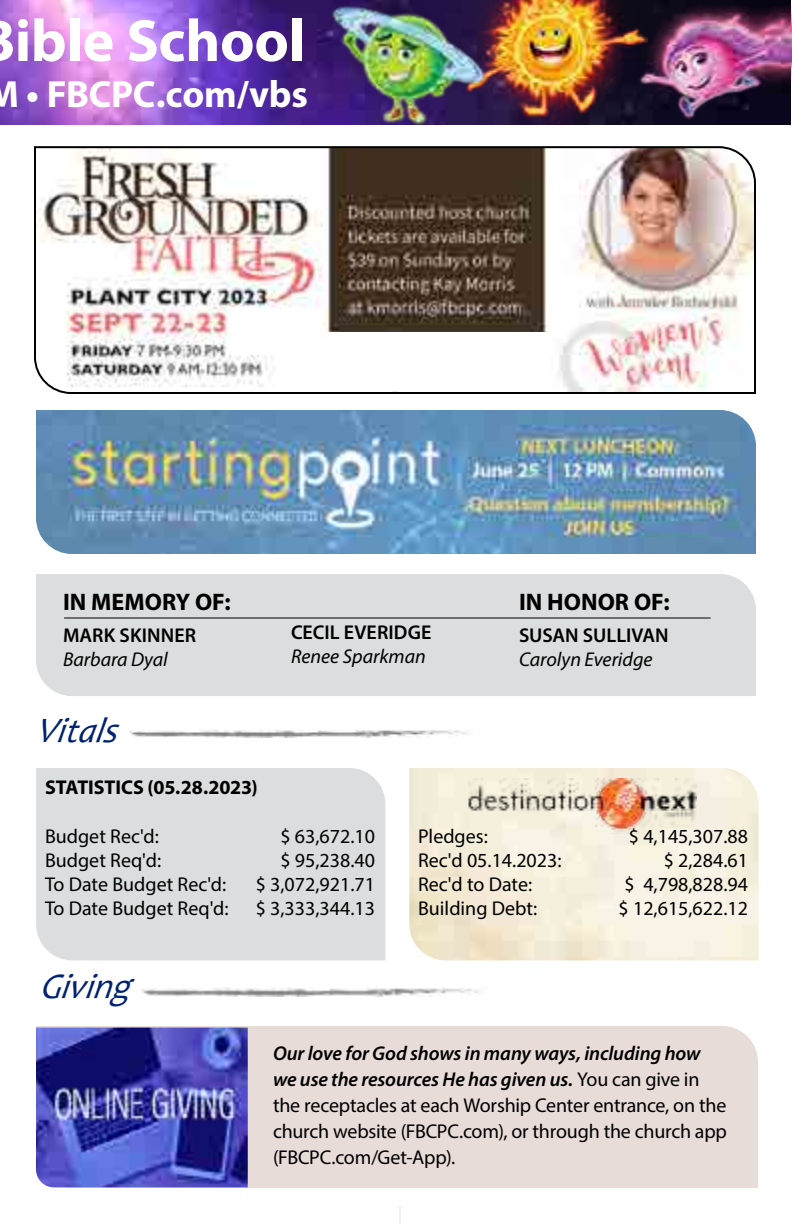
<style>
.page{position:relative;width:792px;height:1224px;background:#fff}
.page>*{position:absolute;margin:0;border:0;box-sizing:border-box;transform-origin:0 0}
.t1{font:700 60px "Myriad Pro";letter-spacing:-.005em;color:#fff}
.t2{font:700 38px "Myriad Pro";letter-spacing:-.005em;color:#fff}
.t3{font:italic 36px "Candara";color:#002272}
.t4{font:700 24px "Myriad Pro";color:#000}
.t5{font:20px/26px "Myriad Pro";color:#000}
.t6{font:italic 20px "Myriad Pro";color:#000}
.t7{font:600 20px "Myriad Pro";letter-spacing:.005em;color:#000}
.t8{font:700 20px "Myriad Pro";letter-spacing:-.005em;color:#000}
.s1{font-weight:600;font-style:italic}
</style>
<div class="page">
<div style="left:36px;top:1026px;width:722px;height:162px;background:#e8dcd9"></div>
<img style="left:36px;top:1028px;width:212px;height:159px">
<img style="left:142px;top:987px;width:337px;height:9px">
<img style="left:130px;top:729px;width:338px;height:9px">
<img style="left:409px;top:768px;width:350px;height:192px">
<img style="left:468px;top:779px;width:229px;height:55px">
<div style="left:36px;top:768px;width:349px;height:192px;background:#dcddde"></div>
<div style="left:36px;top:574px;width:720px;height:122px;background:#dcddde"></div>
<hr style="left:64px;top:617px;width:647px;height:2px;background:#000">
<img style="left:36px;top:410px;width:720px;height:144px">
<img style="left:0;top:0;width:791px;height:125px">
<img style="left:648px;top:0;width:144px;height:120px">
<img style="left:464px;top:0;width:184px;height:125px">
<img style="left:329px;top:2px;width:158px;height:124px">
<svg style="left:400px;top:1206px;width:1px;height:18px"></svg>
<img style="left:34px;top:146px;width:722px;height:248px">
<div style="left:324px;top:332px;width:226px;height:58px;background:#fff"></div>
<h1 class="t1" style="left:15px;top:2px;width:292px">ible School</h1>
<h2 class="t2" style="left:-14px;top:69px;width:323px">M • FBCPC.com/vbs</h2>
<p class="t4" style="left:63px;top:586px;width:169px">IN MEMORY OF:</p>
<p class="t7" style="left:63px;top:623px;width:135px">MARK SKINNER</p>
<p class="t6" style="left:63px;top:647px;width:106px">Barbara Dyal</p>
<h3 class="t3" style="left:36px;top:708px;width:93px">Vitals</h3>
<p class="t7" style="left:291px;top:620px;width:142px">CECIL EVERIDGE</p>
<p class="t6" style="left:291px;top:644px;width:136px">Renee Sparkman</p>
<p class="t4" style="left:519px;top:586px;width:152px">IN HONOR OF:</p>
<p class="t7" style="left:519px;top:623px;width:151px">SUSAN SULLIVAN</p>
<p class="t6" style="left:519px;top:647px;width:135px">Carolyn Everidge</p>
<p class="t8" style="left:45px;top:774px;width:214px">STATISTICS (05.28.2023)</p>
<p class="t5" style="left:45px;top:823px;width:116px">Budget Rec'd:</p>
<p class="t5" style="left:280px;top:823px;width:96px">$ 63,672.10</p>
<p class="t5" style="left:45px;top:847px;width:118px">Budget Req'd:</p>
<p class="t5" style="left:280px;top:847px;width:96px">$ 95,238.40</p>
<p class="t5" style="left:45px;top:871px;width:183px">To Date Budget Rec'd:</p>
<p class="t5" style="left:256px;top:871px;width:121px">$ 3,072,921.71</p>
<p class="t5" style="left:45px;top:895px;width:185px">To Date Budget Req'd:</p>
<p class="t5" style="left:256px;top:895px;width:121px">$ 3,333,344.13</p>
<h3 class="t3" style="left:40px;top:964px;width:91px">Giving</h3>
<p class="t5" style="left:418px;top:823px;width:71px">Pledges:</p>
<p class="t5" style="left:629px;top:823px;width:121px">$ 4,145,307.88</p>
<p class="t5" style="left:418px;top:847px;width:145px">Rec'd 05.14.2023:</p>
<p class="t5" style="left:664px;top:847px;width:86px">$ 2,284.61</p>
<p class="t5" style="left:418px;top:871px;width:116px">Rec'd to Date:</p>
<p class="t5" style="left:625px;top:871px;width:125px">$ 4,798,828.94</p>
<p class="t5" style="left:418px;top:895px;width:121px">Building Debt:</p>
<p class="t5" style="left:619px;top:895px;width:131px">$ 12,615,622.12</p>
<p class="t5" style="left:273px;top:1040px;width:455px"><span class="s1">Our love for God shows in many ways, including how we use the resources He has given us.</span> You can give in the receptacles at each Worship Center entrance, on the church website (FBCPC.com), or through the church app (FBCPC.com/Get-App).</p>
</div>
